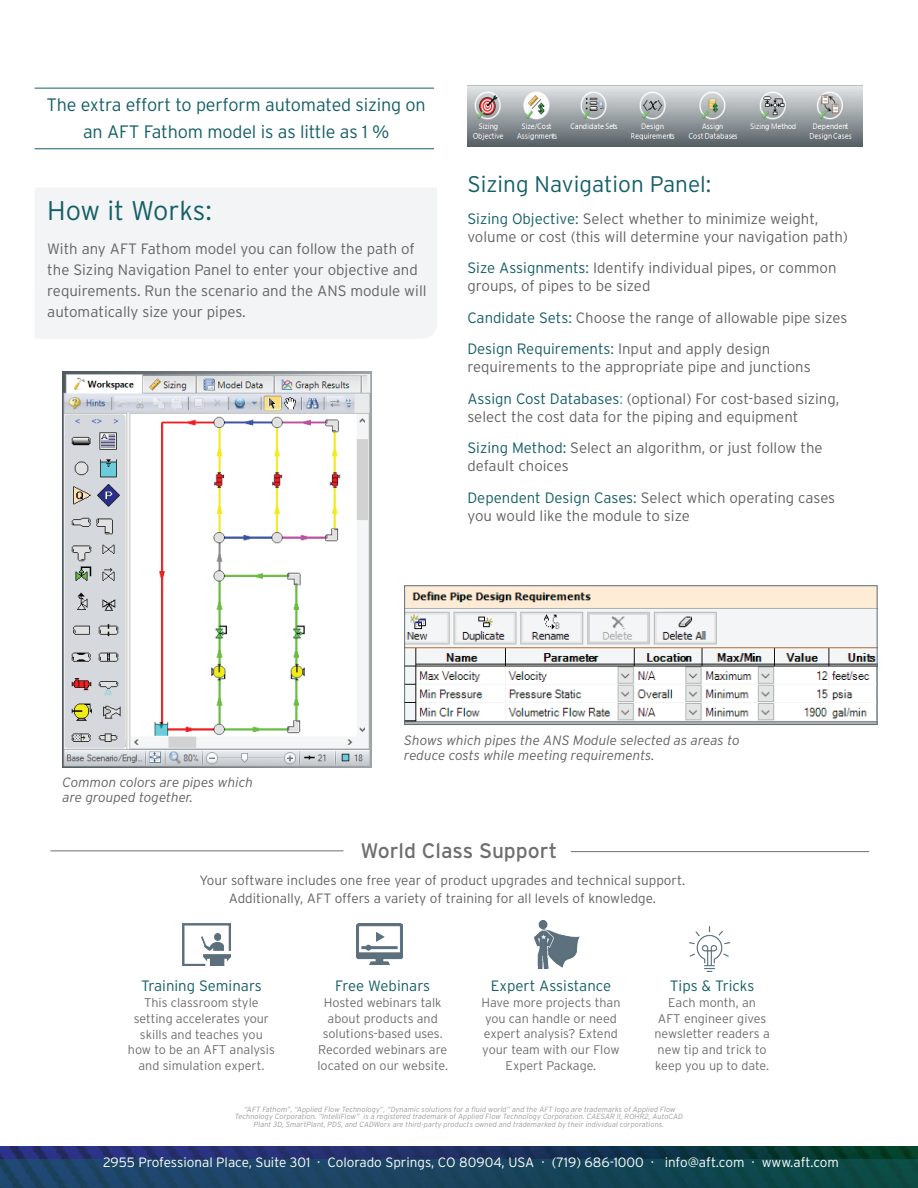
<style>
.page{position:relative;width:918px;height:1188px;background:#fff}
.page>*{position:absolute;margin:0;border:0;box-sizing:border-box;transform-origin:0 0}
.t1{font:300 27px "Interstate";color:#155f67}
.t2{font:300 22.65px "Interstate";color:#155f67}
.t3{font:21px "Interstate";color:#6e6e6e}
.t4{font:300 18px/27px "Interstate";letter-spacing:-.01em;color:#155f67;text-align:center}
.t5{font:300 15px/31.5px "Interstate";color:#636366}
.t6{font:300 15px "Interstate";color:#155f67}
.t7{font:300 13.5px/18px "Interstate";color:#636366;text-align:center}
.t8{font:italic 300 13.5px/15px "Interstate";color:#636366}
.t9{font:300 13.5px "Interstate";color:#fff}
.t10{font:300 12.6px/15.8px "Interstate";color:#6e6e6e;text-align:center}
.t11{font:italic 300 7.5px/7.5px "Interstate";color:#9c9d9c;text-align:center}
.s1{color:#155f67}
.s2{color:#3d9da6}
</style>
<div class="page">
<div style="left:35px;top:188px;width:402px;height:150px;background:#f3f4f5"></div>
<img style="left:0;top:1146px;width:918px;height:14px">
<svg style="left:0;top:1160px;width:918px;height:28px;background:#16455b"></svg>
<img style="left:356px;top:924px;width:47px;height:41px">
<img style="left:183px;top:923px;width:47px;height:43px">
<img style="left:689px;top:926px;width:41px;height:45px">
<img style="left:534px;top:921px;width:46px;height:47px">
<hr style="left:50px;top:851px;width:293px;height:1px;background:#6e6e6e">
<hr style="left:571px;top:851px;width:298px;height:1px;background:#6e6e6e">
<img style="left:406px;top:587px;width:470px;height:136px">
<div style="left:404px;top:585px;width:474px;height:140px;border:1px solid #5b6f7b"></div>
<hr style="left:35px;top:88px;width:399px;height:1px;background:#155f67">
<hr style="left:35px;top:149px;width:399px;height:1px;background:#155f67">
<img style="left:63px;top:371px;width:308px;height:396px">
<img style="left:467px;top:86px;width:396px;height:61px">
<p class="t4" style="left:47px;top:91px;width:381px">The extra effort to perform automated sizing on an AFT Fathom model is as little as 1 %</p>
<h1 class="t1" style="left:47px;top:194px;width:166px">How it Works:</h1>
<p class="t5" style="left:47px;top:238px;width:381px;line-height:21px">With any AFT Fathom model you can follow the path of the Sizing Navigation Panel to enter your objective and requirements. Run the scenario and the ANS module will automatically size your pipes.</p>
<h2 class="t2" style="left:467px;top:170px;width:245px">Sizing Navigation Panel:</h2>
<p class="t5" style="left:467px;top:209px;width:382px;line-height:18px"><span class="s1">Sizing Objective:</span> Select whether to minimize weight, volume or cost (this will determine your navigation path)</p>
<p class="t5" style="left:467px;top:259px;width:371px;line-height:18px"><span class="s1">Size Assignments:</span> Identify individual pipes, or common groups, of pipes to be sized</p>
<p class="t5" style="left:467px;top:301px;width:382px"><span class="s1">Candidate Sets:</span> Choose the range of allowable pipe sizes<br><span class="s1">Design Requirements:</span> Input and apply design</p>
<p class="t5" style="left:467px;top:351px;width:374px">requirements to the appropriate pipe and junctions<br><span class="s1">Assign Cost Databases</span><span class="s2">:</span> (optional) For cost-based sizing,</p>
<p class="t5" style="left:467px;top:400px;width:357px">select the cost data for the piping and equipment<br><span class="s1">Sizing Method:</span> Select an algorithm, or just follow the</p>
<p class="t5" style="left:467px;top:450px;width:369px">default choices<br><span class="s1">Dependent Design Cases:</span> Select which operating cases</p>
<p class="t5" style="left:467px;top:499px;width:224px">you would like the module to size</p>
<p class="t8" style="left:63px;top:775px;width:192px">Common colors are pipes which are grouped together.</p>
<p class="t8" style="left:404px;top:732px;width:337px">Shows which pipes the ANS Module selected as areas to reduce costs while meeting requirements.</p>
<h3 class="t3" style="left:361px;top:838px;width:198px">World Class Support</h3>
<p class="t7" style="left:199px;top:871px;width:487px">Your software includes one free year of product upgrades and technical support.<br>Additionally, AFT offers a variety of training for all levels of knowledge.</p>
<p class="t6" style="left:141px;top:977px;width:122px">Training Seminars</p>
<p class="t10" style="left:128px;top:995px;width:149px">This classroom style setting accelerates your skills and teaches you how to be an AFT analysis and simulation expert.</p>
<p class="t6" style="left:335px;top:977px;width:96px">Free Webinars</p>
<p class="t10" style="left:317px;top:995px;width:132px">Hosted webinars talk about products and solutions-based uses.<br>Recorded webinars are located on our website.</p>
<p class="t6" style="left:491px;top:977px;width:122px">Expert Assistance</p>
<p class="t10" style="left:481px;top:995px;width:141px">Have more projects than you can handle or need expert analysis? Extend your team with our Flow<br>Expert Package.</p>
<p class="t6" style="left:670px;top:977px;width:86px">Tips &amp; Tricks</p>
<p class="t10" style="left:654px;top:995px;width:117px">Each month, an<br>AFT engineer gives newsletter readers a new tip and trick to keep you up to date.</p>
<p class="t11" style="left:235px;top:1106px;width:450px">“AFT Fathom”, “Applied Flow Technology”, “Dynamic solutions for a fluid world” and the AFT logo are trademarks of Applied Flow<br>Technology Corporation. “IntelliFlow” is a registered trademark of Applied Flow Technology Corporation. CAESAR II, ROHR2, AutoCAD<br>Plant 3D, SmartPlant, PDS, and CADWorx are third-party products owned and trademarked by their individual corporations.</p>
<p class="t9" style="left:103px;top:1154px;width:737px">2955 Professional Place, Suite 301 · Colorado Springs, CO 80904, USA · (719) 686-1000 · info@aft.com · www.aft.com</p>
</div>
